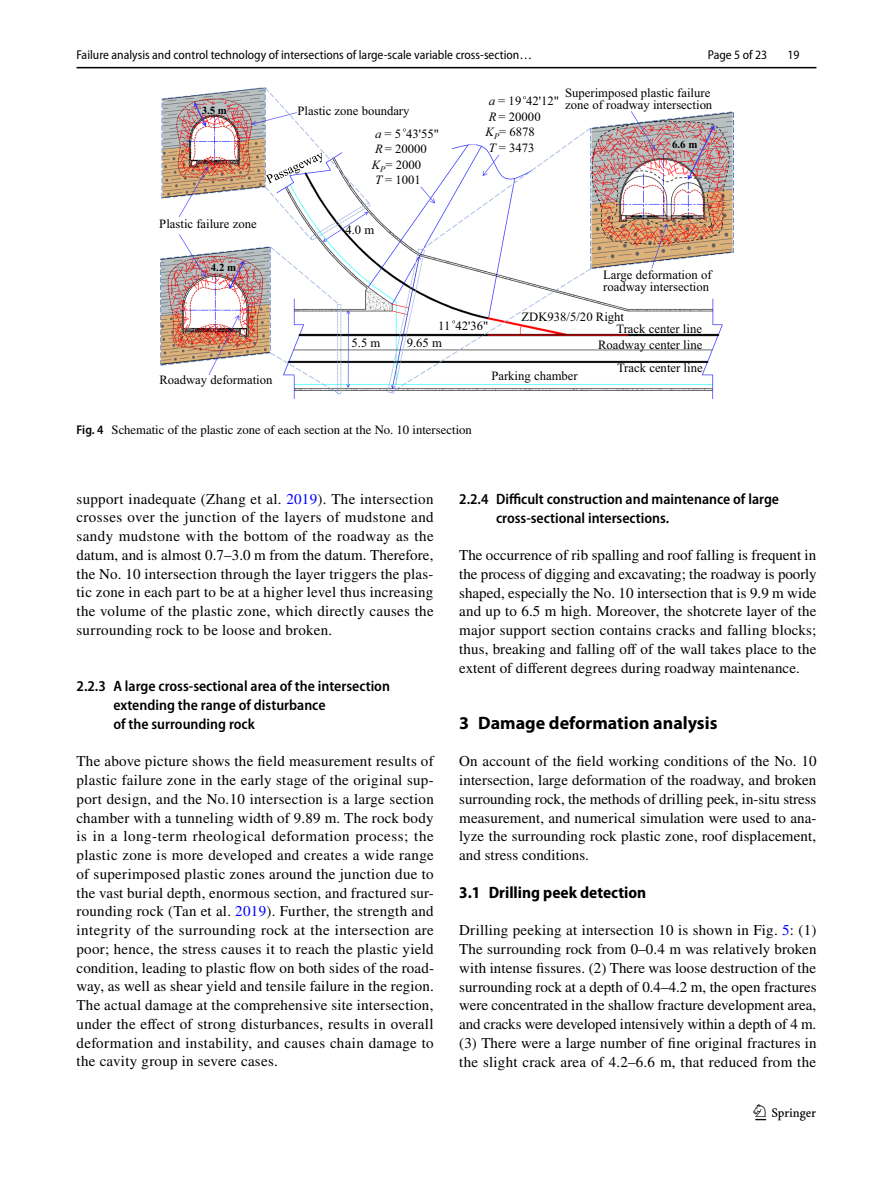
<style>
.page{position:relative;width:893px;height:1187px;background:#fff}
.page>*{position:absolute;margin:0;border:0;box-sizing:border-box;transform-origin:0 0}
.t1{font:22.5px "Springnew Regular 3";color:#000}
.t2{font:700 18px "Myriad Pro";color:#000}
.t3{font:700 semi-condensed 16.5px "Myriad Pro";color:#000}
.t4{font:15px/18.8px "STIX";letter-spacing:.015em;color:#000;text-align:justify}
.t5{font:600 semi-condensed 15px/18.8px "Myriad Pro";color:#000}
.t6{font:12.75px "Myriad Pro Semi Cn 3";color:#000}
.t7{font:12.75px "STIX";color:#000}
.t8{font:semi-condensed 12.75px "Myriad Pro";color:#000}
.t9{font:12.6px/15.3px "Times New Roman PSMT5";color:#000}
.t10{font:10.95px "Times New Roman PS Bold MT4";color:#000}
.s1{font-family:"Times New Roman";font-style:italic}
.s2{font-family:"Myriad Pro";font-weight:600;font-stretch:semi-condensed}
.s3{color:#00f}
</style>
<div class="page">
<hr style="left:77px;top:67px;width:739px;height:1px;background:#000">
<img style="left:160px;top:87px;width:574px;height:311px">
<svg style="left:265px;top:153px;width:57px;height:31px"></svg>
<p class="t6" style="left:77px;top:48px;width:457px">Failure analysis and control technology of intersections of large‑scale variable cross‑section…</p>
<p class="t8" style="left:708px;top:48px;width:61px">Page 5 of 23</p>
<p class="t8" style="left:787px;top:48px;width:14px">19</p>
<p class="t10" style="left:202px;top:102px;width:27px">3.5 m</p>
<p class="t9" style="left:298px;top:103px;width:113px">Plastic zone boundary</p>
<p class="t9" style="left:372px;top:126px;width:69px"><span class="s1">a</span> = 5 43'55"<br><span class="s1">R</span> = 20000<br><span class="s1">K</span><sub>P</sub>= 2000<br><span class="s1">T</span> = 1001</p>
<p class="t9" style="left:565px;top:87px;width:148px;line-height:12.1px">Superimposed plastic failure zone of roadway intersection</p>
<p class="t9" style="left:486px;top:93px;width:75px"><span class="s1">a</span> = 19 42'12"<br><span class="s1">R</span> = 20000<br><span class="s1">K</span><sub>P</sub>= 6878<br><span class="s1">T</span> = 3473</p>
<p class="t10" style="left:672px;top:137px;width:27px">6.6 m</p>
<p class="t9" style="left:159px;top:216px;width:99px">Plastic failure zone</p>
<p class="t9" style="left:345px;top:222px;width:30px">4.0 m</p>
<p class="t10" style="left:211px;top:260px;width:27px">4.2 m</p>
<p class="t9" style="left:603px;top:268px;width:110px;line-height:12.1px">Large deformation of roadway intersection</p>
<p class="t9" style="left:438px;top:317px;width:51px">11 42'36"</p>
<p class="t9" style="left:521px;top:309px;width:104px">ZDK938/5/20 Right</p>
<p class="t9" style="left:616px;top:320px;width:87px">Track center line</p>
<p class="t9" style="left:351px;top:335px;width:30px">5.5 m</p>
<p class="t9" style="left:407px;top:335px;width:37px">9.65 m</p>
<p class="t9" style="left:598px;top:337px;width:106px">Roadway center line</p>
<p class="t9" style="left:159px;top:372px;width:115px">Roadway deformation</p>
<p class="t9" style="left:491px;top:368px;width:88px">Parking chamber</p>
<p class="t9" style="left:617px;top:360px;width:87px">Track center line</p>
<p class="t7" style="left:77px;top:420px;width:397px"><span class="s2">Fig. 4</span> Schematic of the plastic zone of each section at the No. 10 intersection</p>
<p class="t4" style="left:77px;top:490px;width:359px">support inadequate (Zhang et al. <span class="s3">2019</span>). The intersection crosses over the junction of the layers of mudstone and sandy mudstone with the bottom of the roadway as the datum, and is almost 0.7–3.0 m from the datum. Therefore, the No. 10 intersection through the layer triggers the plas&shy;tic zone in each part to be at a higher level thus increasing the volume of the plastic zone, which directly causes the surrounding rock to be loose and broken.</p>
<p class="t5" style="left:113px;top:677px;width:278px;text-indent:-37px">2.2.3 A large cross‑sectional area of the intersection extending the range of disturbance<br>of the surrounding rock</p>
<p class="t4" style="left:77px;top:752px;width:359px">The above picture shows the field measurement results of plastic failure zone in the early stage of the original sup&shy;port design, and the No.10 intersection is a large section chamber with a tunneling width of 9.89 m. The rock body is in a long-term rheological deformation process; the plastic zone is more developed and creates a wide range of superimposed plastic zones around the junction due to the vast burial depth, enormous section, and fractured sur&shy;rounding rock (Tan et al. <span class="s3">2019</span>). Further, the strength and integrity of the surrounding rock at the intersection are poor; hence, the stress causes it to reach the plastic yield condition, leading to plastic flow on both sides of the road&shy;way, as well as shear yield and tensile failure in the region.<br>The actual damage at the comprehensive site intersection, under the effect of strong disturbances, results in overall deformation and instability, and causes chain damage to the cavity group in severe cases.</p>
<p class="t5" style="left:496px;top:489px;width:285px;text-indent:-37px">2.2.4 Difficult construction and maintenance of large cross‑sectional intersections.</p>
<p class="t4" style="left:459px;top:546px;width:359px">The occurrence of rib spalling and roof falling is frequent in the process of digging and excavating; the roadway is poorly shaped, especially the No. 10 intersection that is 9.9 m wide and up to 6.5 m high. Moreover, the shotcrete layer of the major support section contains cracks and falling blocks; thus, breaking and falling off of the wall takes place to the extent of different degrees during roadway maintenance.</p>
<p class="t2" style="left:459px;top:711px;width:260px">3 Damage deformation analysis</p>
<p class="t4" style="left:459px;top:753px;width:359px">On account of the field working conditions of the No. 10 intersection, large deformation of the roadway, and broken surrounding rock, the methods of drilling peek, in-situ stress measurement, and numerical simulation were used to ana&shy;lyze the surrounding rock plastic zone, roof displacement, and stress conditions.</p>
<p class="t3" style="left:459px;top:882px;width:188px">3.1 Drilling peek detection</p>
<p class="t4" style="left:459px;top:921px;width:359px">Drilling peeking at intersection 10 is shown in Fig. <span class="s3">5</span>: (1)<br>The surrounding rock from 0–0.4 m was relatively broken with intense fissures. (2) There was loose destruction of the surrounding rock at a depth of 0.4–4.2 m, the open fractures were concentrated in the shallow fracture development area, and cracks were developed intensively within a depth of 4 m. (3) There were a large number of fine original fractures in the slight crack area of 4.2–6.6 m, that reduced from the</p>
<h1 class="t1" style="left:755px;top:1104px;width:62px">1 3</h1>
</div>
